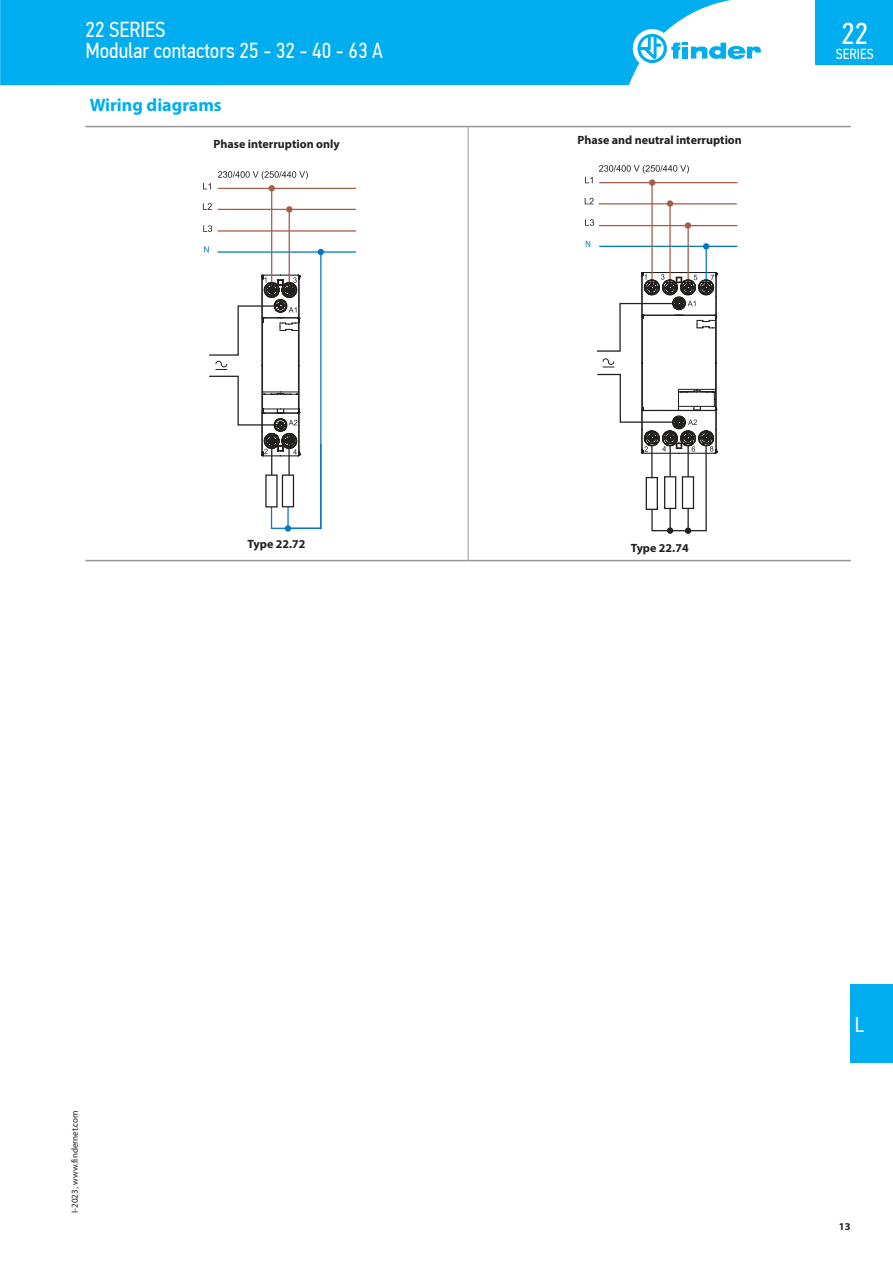
<style>
.page{position:relative;width:893px;height:1263px;background:#fff}
.page>*{position:absolute;margin:0;border:0;box-sizing:border-box;transform-origin:0 0}
.t1{font:30.3px "PF Din Text Cond Pro";color:#fff}
.t2{font:21.75px/21px "PF Din Text Cond Pro";color:#fff}
.t3{font:21px "PF Din Text Cond Pro";color:#fff}
.t4{font:700 18px "Myriad Pro";color:#00adef}
.t5{font:14.55px "PF Din Text Cond Pro";color:#fff}
.t6{font:700 12px "Myriad Pro";color:#221f1f}
.t7{font:700 10.5px "Myriad Pro";color:#221f1f}
.t8{font:9px "Myriad Pro";color:#221f1f}
.s1{font-family:"Sim Sun"}
</style>
<div class="page">
<hr style="left:468px;top:126px;width:383px;height:1px;background:#939597">
<hr style="left:468px;top:560px;width:383px;height:1px;background:#939597">
<hr style="left:85px;top:126px;width:383px;height:1px;background:#939597">
<hr style="left:85px;top:560px;width:383px;height:1px;background:#939597">
<hr style="left:468px;top:127px;width:1px;height:433px;background:#939597">
<svg style="left:286px;top:206px;width:7px;height:7px"></svg>
<hr style="left:218px;top:188px;width:138px;height:1px;background:#a65d4a">
<hr style="left:218px;top:209px;width:138px;height:1px;background:#a65d4a">
<hr style="left:218px;top:230px;width:138px;height:2px;background:#a65d4a">
<hr style="left:218px;top:251px;width:138px;height:2px;background:#0079c2">
<hr style="left:271px;top:189px;width:1px;height:93px;background:#a65d4a">
<hr style="left:289px;top:209px;width:1px;height:73px;background:#a65d4a">
<div style="left:285px;top:525px;width:6px;height:7px;background:#0079c2;border-radius:50%"></div>
<svg style="left:204px;top:246px;width:120px;height:284px"></svg>
<svg style="left:218px;top:171px;width:90px;height:20px"></svg>
<svg style="left:203px;top:183px;width:8px;height:6px"></svg>
<svg style="left:203px;top:203px;width:9px;height:7px"></svg>
<svg style="left:203px;top:225px;width:9px;height:7px"></svg>
<div style="left:649px;top:179px;width:6px;height:7px;background:#a65d4a;border-radius:50%"></div>
<div style="left:667px;top:200px;width:6px;height:7px;background:#a65d4a;border-radius:50%"></div>
<div style="left:703px;top:243px;width:6px;height:7px;background:#0079c2;border-radius:50%"></div>
<svg style="left:586px;top:241px;width:4px;height:6px"></svg>
<hr style="left:599px;top:182px;width:138px;height:1px;background:#a65d4a">
<hr style="left:599px;top:203px;width:138px;height:1px;background:#a65d4a">
<hr style="left:599px;top:225px;width:138px;height:1px;background:#a65d4a">
<hr style="left:599px;top:246px;width:138px;height:1px;background:#0079c2">
<hr style="left:651px;top:183px;width:2px;height:97px;background:#a65d4a">
<div style="left:651px;top:445px;width:56px;height:86px;border:1px solid #221f1f"></div>
<hr style="left:669px;top:204px;width:2px;height:76px;background:#a65d4a">
<hr style="left:687px;top:225px;width:2px;height:55px;background:#a65d4a">
<hr style="left:706px;top:247px;width:1px;height:33px;background:#0079c2">
<div style="left:685px;top:222px;width:6px;height:7px;background:#a65d4a;border-radius:50%"></div>
<hr style="left:669px;top:446px;width:2px;height:84px;background:#221f1f">
<hr style="left:687px;top:445px;width:2px;height:85px;background:#221f1f">
<svg style="left:599px;top:165px;width:90px;height:8px"></svg>
<svg style="left:585px;top:177px;width:8px;height:6px"></svg>
<svg style="left:585px;top:198px;width:9px;height:6px"></svg>
<svg style="left:585px;top:219px;width:9px;height:7px"></svg>
<svg style="left:667px;top:527px;width:7px;height:7px"></svg>
<div style="left:685px;top:527px;width:6px;height:7px;background:#221f1f;border-radius:50%"></div>
<svg style="left:597px;top:272px;width:120px;height:239px"></svg>
<div style="left:850px;top:984px;width:43px;height:79px;background:#00adef"></div>
<svg style="left:0;top:0;width:837px;height:85px;fill:#00adef"></svg>
<div style="left:633px;top:29px;width:38px;height:39px;background:#fff;border-radius:50%"></div>
<svg style="left:637px;top:34px;width:125px;height:29px"></svg>
<div style="left:816px;top:0;width:77px;height:64px;background:#00adef"></div>
<h2 class="t2" style="left:85px;top:19px;width:299px">22 SERIES<br>Modular contactors 25 - 32 - 40 - 63 A</h2>
<h3 class="t4" style="left:90px;top:98px;width:134px">Wiring diagrams</h3>
<p class="t6" style="left:214px;top:140px;width:128px">Phase interruption only</p>
<p class="t6" style="left:248px;top:539px;width:59px">Type 22.72</p>
<p class="t8" style="left:71px;top:1213px;width:104px;rotate:-90deg">I-2023<span class="s1">,</span>www.findernet.com</p>
<p class="t6" style="left:578px;top:135px;width:166px">Phase and neutral interruption</p>
<h1 class="t1" style="left:841px;top:22px;width:28px">22</h1>
<p class="t5" style="left:836px;top:45px;width:39px">SERIES</p>
<p class="t6" style="left:631px;top:543px;width:59px">Type 22.74</p>
<h3 class="t3" style="left:855px;top:1016px;width:11px">L</h3>
<p class="t7" style="left:839px;top:1222px;width:13px">13</p>
</div>
